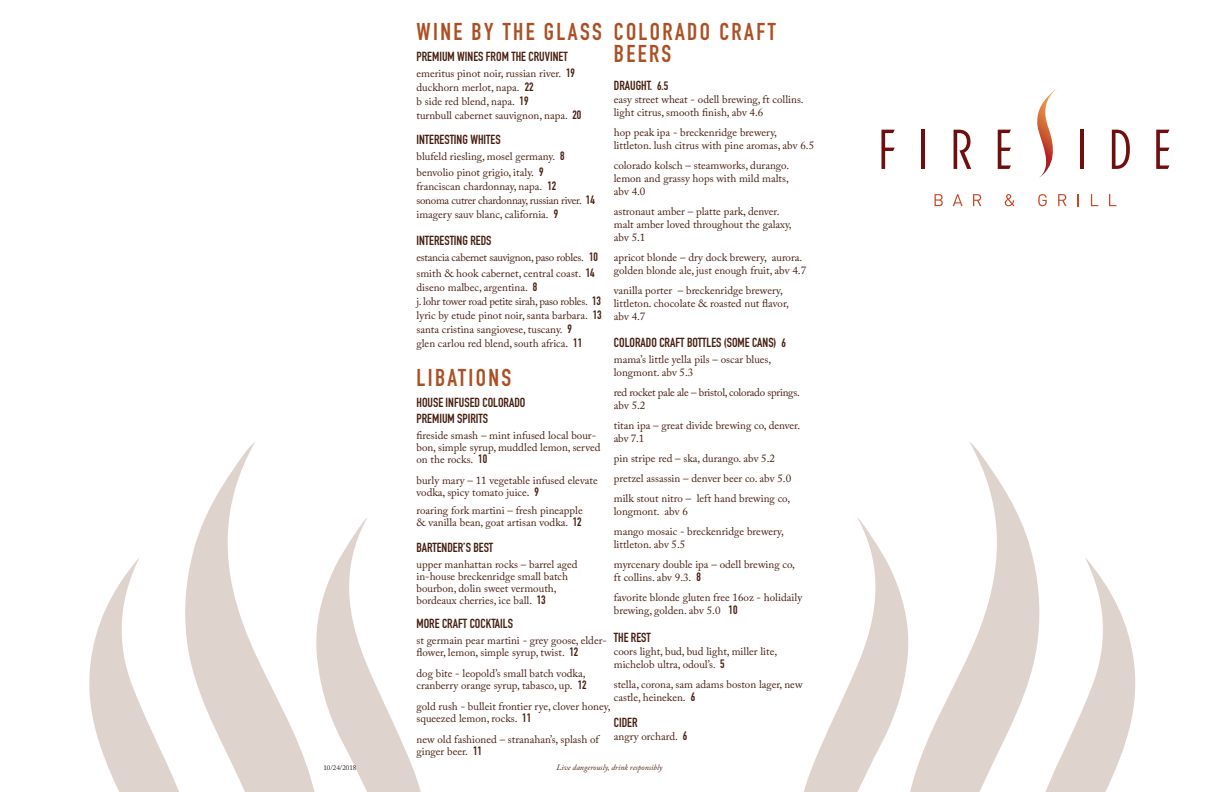
<style>
.page{position:relative;width:1224px;height:792px;background:#fff}
.page>*{position:absolute;margin:0;border:0;box-sizing:border-box;transform-origin:0 0}
.t1{font:700 24px/22px "DIN Condensed";letter-spacing:.1em;color:#ab5024}
.t2{font:700 13px/16px "DIN Condensed";color:#461e10}
.t3{font:11px/13px "Adobe Caslon Pro";color:#461e10}
.t4{font:11px/16px "Adobe Caslon Pro";letter-spacing:-.025em;color:#461e10}
.t5{font:italic 8px "Adobe Caslon Pro";color:#461e10}
.t6{font:7px "Adobe Caslon Pro";color:#231f20}
.s1{font-family:"DIN Condensed";font-weight:700;font-size:12px}
.s2{font-size:12px}
.s3{font-size:10px}
</style>
<div class="page">
<svg style="left:910px;top:442px;width:124px;height:350px"></svg>
<svg style="left:804px;top:518px;width:105px;height:274px"></svg>
<svg style="left:1034px;top:558px;width:102px;height:234px"></svg>
<svg style="left:190px;top:442px;width:124px;height:350px"></svg>
<svg style="left:314px;top:518px;width:107px;height:274px"></svg>
<svg style="left:89px;top:558px;width:101px;height:234px"></svg>
<svg style="left:1037px;top:88px;width:20px;height:90px"></svg>
<svg style="left:881px;top:130px;width:14px;height:39px"></svg>
<svg style="left:998px;top:130px;width:13px;height:39px"></svg>
<svg style="left:1156px;top:130px;width:13px;height:39px"></svg>
<svg style="left:954px;top:130px;width:17px;height:39px"></svg>
<hr style="left:1080px;top:130px;width:3px;height:39px;background:#6f0d0f">
<hr style="left:921px;top:130px;width:4px;height:39px;background:#6f0d0f">
<svg style="left:1112px;top:130px;width:18px;height:39px"></svg>
<svg style="left:935px;top:194px;width:8px;height:12px"></svg>
<svg style="left:953px;top:194px;width:10px;height:12px"></svg>
<svg style="left:973px;top:194px;width:8px;height:12px"></svg>
<svg style="left:1005px;top:194px;width:10px;height:12px"></svg>
<svg style="left:1038px;top:194px;width:9px;height:12px"></svg>
<svg style="left:1058px;top:194px;width:9px;height:12px"></svg>
<svg style="left:1078px;top:194px;width:1px;height:12px"></svg>
<svg style="left:1091px;top:194px;width:7px;height:12px"></svg>
<svg style="left:1109px;top:194px;width:7px;height:12px"></svg>
<h1 class="t1" style="left:416px;top:20px;width:187px">WINE BY THE GLASS</h1>
<p class="t2" style="left:416px;top:48px;width:153px">PREMIUM WINES FROM THE CRUVINET</p>
<p class="t3" style="left:416px;top:67px;width:166px;line-height:14px">emeritus pinot noir, russian river. <span class="s1">19 </span>duckhorn merlot, napa. <span class="s1">22<br></span>b side red blend, napa. <span class="s1">19<br></span>turnbull cabernet sauvignon, napa. <span class="s1">20</span></p>
<p class="t2" style="left:416px;top:131px;width:86px">INTERESTING WHITES</p>
<p class="t3" style="left:416px;top:149px;width:150px;line-height:16px">blufeld riesling, mosel germany. <span class="s1">8 </span>benvolio pinot grigio, italy. <span class="s1">9</span></p>
<p class="t3" style="left:416px;top:180px;width:180px;line-height:14px">franciscan chardonnay, napa. <span class="s1">12<br></span>sonoma cutrer chardonnay, russian river. <span class="s1">14 </span>imagery sauv blanc, california. <span class="s1">9</span></p>
<p class="t2" style="left:416px;top:232px;width:77px">INTERESTING REDS</p>
<p class="t4" style="left:416px;top:250px;width:183px">estancia cabernet sauvignon, paso robles. <span class="s1">10 </span>smith &amp; hook cabernet, central coast. <span class="s1">14</span></p>
<p class="t3" style="left:416px;top:281px;width:187px;line-height:14px">diseno malbec, argentina. <span class="s1">8<br></span>j. lohr tower road petite sirah, paso robles. <span class="s1">13 </span>lyric by etude pinot noir, santa barbara. <span class="s1">13 </span>santa cristina sangiovese, tuscany. <span class="s1">9<br></span>glen carlou red blend, south africa. <span class="s1">11</span></p>
<h1 class="t1" style="left:416px;top:367px;width:96px">LIBATIONS</h1>
<p class="t2" style="left:416px;top:395px;width:111px">HOUSE INFUSED COLORADO<br>PREMIUM SPIRITS</p>
<p class="t3" style="left:416px;top:431px;width:186px;line-height:12px">fireside smash – mint infused local bour&shy;bon, simple syrup, muddled lemon, served on the rocks. <span class="s1">10</span></p>
<p class="t3" style="left:416px;top:476px;width:183px;line-height:12px">burly mary – 11 vegetable infused elevate vodka, spicy tomato juice. <span class="s1">9</span></p>
<p class="t3" style="left:416px;top:506px;width:168px;line-height:12px">roaring fork martini – fresh pineapple &amp; vanilla bean, goat artisan vodka. <span class="s1">12</span></p>
<p class="t2" style="left:416px;top:540px;width:78px">BARTENDER’S BEST</p>
<p class="t3" style="left:416px;top:560px;width:163px;line-height:12px">upper manhattan rocks – barrel aged in-house breckenridge small batch bourbon, dolin sweet vermouth, bordeaux cherries, ice ball. <span class="s1">13</span></p>
<p class="t2" style="left:416px;top:616px;width:98px">MORE CRAFT COCKTAILS</p>
<p class="t3" style="left:416px;top:636px;width:192px;line-height:12px">st germain pear martini - grey goose, elder&shy;flower, lemon, simple syrup, twist. <span class="s1">12</span></p>
<p class="t3" style="left:416px;top:669px;width:172px;line-height:12px">dog bite - leopold’s small batch vodka, cranberry orange syrup, tabasco, up. <span class="s1">12</span></p>
<p class="t3" style="left:416px;top:702px;width:195px;line-height:12px">gold rush - bulleit frontier rye, clover honey, squeezed lemon, rocks. <span class="s1">11</span></p>
<p class="t3" style="left:416px;top:735px;width:184px;line-height:12px">new old fashioned – stranahan’s, splash of ginger beer. <span class="s1">11</span></p>
<h1 class="t1" style="left:614px;top:21px;width:163px">COLORADO CRAFT<br>BEERS</h1>
<p class="t2" style="left:614px;top:77px;width:56px">DRAUGHT. <span class="s2">6.5</span></p>
<p class="t3" style="left:614px;top:94px;width:191px">easy street wheat - odell brewing, ft collins. light citrus, smooth finish, abv 4.6</p>
<p class="t3" style="left:614px;top:127px;width:202px">hop peak ipa - breckenridge brewery, littleton. lush citrus with pine aromas, abv 6.5</p>
<p class="t3" style="left:614px;top:160px;width:177px;text-align:justify">colorado kolsch – steamworks, durango. lemon and grassy hops with mild malts, abv 4.0</p>
<p class="t3" style="left:614px;top:206px;width:179px">astronaut amber – platte park, denver. malt amber loved throughout the galaxy, abv 5.1</p>
<p class="t3" style="left:614px;top:252px;width:194px">apricot blonde – dry dock brewery, aurora. golden blonde ale, just enough fruit, abv 4.7</p>
<p class="t3" style="left:614px;top:285px;width:177px">vanilla porter – breckenridge brewery, littleton. chocolate &amp; roasted nut flavor, abv 4.7</p>
<p class="t2" style="left:614px;top:335px;width:174px">COLORADO CRAFT BOTTLES (SOME CANS) <span class="s2">6</span></p>
<p class="t3" style="left:614px;top:354px;width:159px">mama’s little yella pils – oscar blues, longmont. abv 5.3</p>
<p class="t4" style="left:614px;top:387px;width:187px;line-height:13px">red rocket pale ale – bristol, colorado springs. abv 5.2</p>
<p class="t3" style="left:614px;top:420px;width:188px">titan ipa – great divide brewing co, denver. abv 7.1</p>
<p class="t3" style="left:614px;top:450px;width:179px;line-height:20px">pin stripe red – ska, durango. abv 5.2 pretzel assassin – denver beer co. abv 5.0 milk stout nitro – left hand brewing co,</p>
<p class="t3" style="left:614px;top:503px;width:172px;line-height:20px">longmont. abv 6<br>mango mosaic - breckenridge brewery,</p>
<p class="t3" style="left:614px;top:536px;width:183px;line-height:20px">littleton. abv 5.5<br>myrcenary double ipa – odell brewing co,</p>
<p class="t3" style="left:614px;top:569px;width:190px;line-height:20px">ft collins. abv 9.3. <span class="s1">8<br></span>favorite blonde gluten free 16oz - holidaily</p>
<p class="t3" style="left:614px;top:605px;width:125px">brewing, golden. abv 5.0 <span class="s1">10</span></p>
<p class="t2" style="left:614px;top:630px;width:39px">THE REST</p>
<p class="t3" style="left:614px;top:647px;width:165px">coors light, bud, bud light, miller lite, michelob ultra, odoul’s<span class="s3">.</span> <span class="s1">5</span></p>
<p class="t3" style="left:614px;top:680px;width:190px">stella, corona, sam adams boston lager, new castle, heineken. <span class="s1">6</span></p>
<p class="t2" style="left:614px;top:715px;width:25px">CIDER</p>
<p class="t3" style="left:614px;top:732px;width:75px">angry orchard. <span class="s1">6</span></p>
<p class="t6" style="left:323px;top:765px;width:34px">10/24/2018</p>
<p class="t5" style="left:557px;top:765px;width:107px">Live dangerously, drink responsibly</p>
</div>
